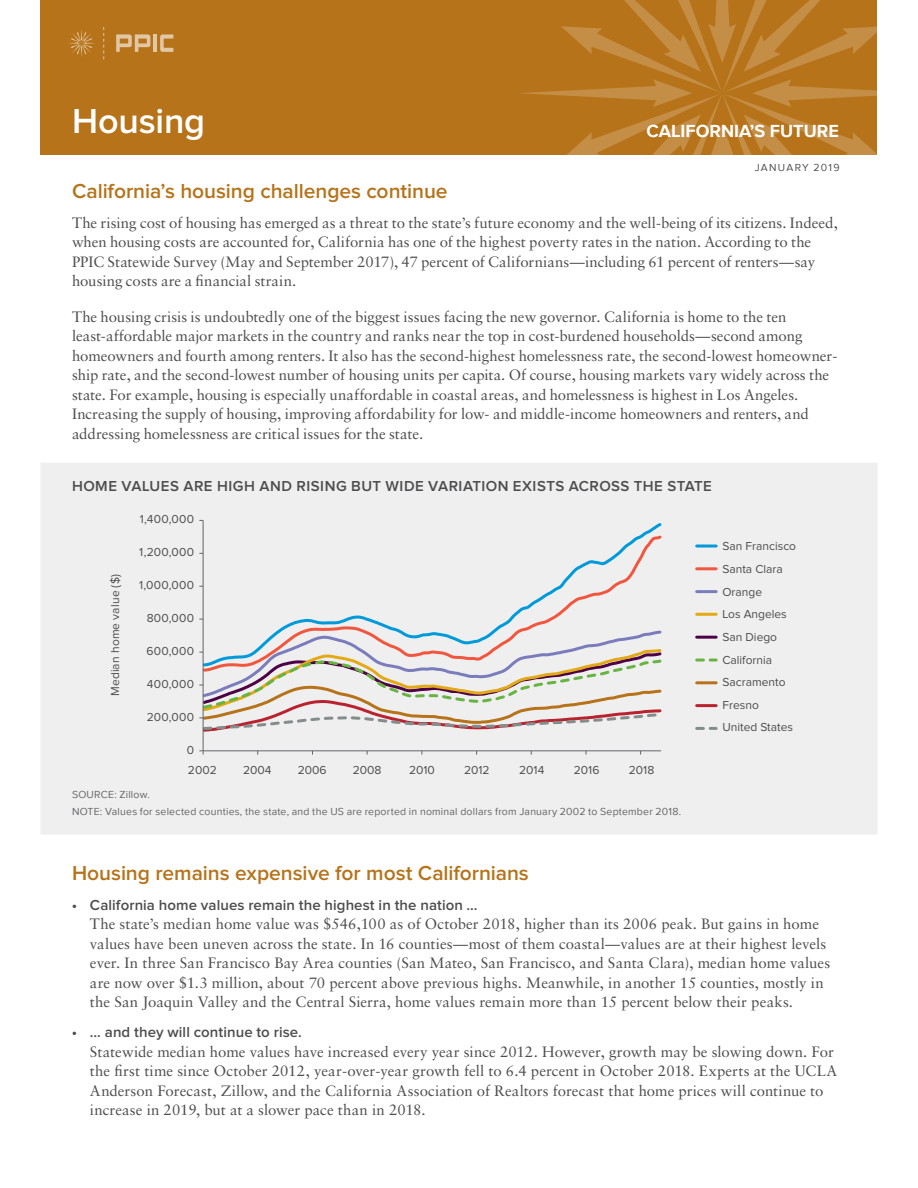
<style>
.page{position:relative;width:918px;height:1188px;background:#fff}
.page>*{position:absolute;margin:0;border:0;box-sizing:border-box;transform-origin:0 0}
.t1{font:600 36px "Proxima Nova";letter-spacing:-.005em;color:#fff}
.t2{font:600 21px "Proxima Nova";letter-spacing:-.005em;color:#b67319}
.t3{font:700 18px "Proxima Nova";color:#fff}
.t4{font:15px/19.5px "Sabon";color:#4d4d4f}
.t5{font:600 15px "Proxima Nova";letter-spacing:.005em;color:#4d4d4f}
.t6{font:600 15px "Proxima Nova";letter-spacing:.03em;color:#4d4d4f}
.t7{font:12px/22.6px "Proxima Nova";color:#4d4d4f}
.t8{font:10.5px/17.2px "Proxima Nova";letter-spacing:.02em;color:#636466}
.t9{font:10.5px "Proxima Nova";letter-spacing:.125em;color:#4d4d4f}
</style>
<div class="page">
<div style="left:40px;top:0;width:838px;height:155px;background:#b67319"></div>
<svg style="left:520px;top:0;width:358px;height:155px"></svg>
<svg style="left:103px;top:27px;width:1px;height:32px"></svg>
<svg style="left:68px;top:29px;width:27px;height:28px"></svg>
<svg style="left:116px;top:34px;width:34px;height:18px"></svg>
<hr style="left:153px;top:34px;width:4px;height:18px;background:#e1c7a3">
<svg style="left:160px;top:34px;width:13px;height:18px"></svg>
<div style="left:40px;top:463px;width:838px;height:372px;background:#efeff0"></div>
<svg style="left:201px;top:533px;width:461px;height:96px"></svg>
<hr style="left:697px;top:545px;width:19px;height:3px;background:#009ada">
<hr style="left:697px;top:567px;width:19px;height:3px;background:#f1563f">
<hr style="left:697px;top:590px;width:19px;height:3px;background:#7b7cbb">
<hr style="left:697px;top:636px;width:19px;height:3px;background:#4c0045">
<hr style="left:697px;top:613px;width:19px;height:3px;background:#e3aa17">
<svg style="left:697px;top:659px;width:19px;height:3px"></svg>
<hr style="left:697px;top:681px;width:19px;height:3px;background:#b67319">
<hr style="left:697px;top:704px;width:19px;height:3px;background:#b8232f">
<svg style="left:697px;top:727px;width:19px;height:3px"></svg>
<hr style="left:203px;top:520px;width:1px;height:231px;background:#636466">
<svg style="left:199px;top:629px;width:463px;height:105px"></svg>
<hr style="left:203px;top:750px;width:458px;height:1px;background:#636466">
<svg style="left:199px;top:750px;width:5px;height:5px"></svg>
<h1 class="t1" style="left:72px;top:105px;width:135px">Housing</h1>
<p class="t3" style="left:647px;top:117px;width:194px">CALIFORNIA’S FUTURE</p>
<p class="t9" style="left:755px;top:159px;width:86px">JANUARY 2019</p>
<h2 class="t2" style="left:72px;top:181px;width:377px">California’s housing challenges continue</h2>
<p class="t4" style="left:72px;top:212px;width:767px">The rising cost of housing has emerged as a threat to the state’s future economy and the well-being of its citizens. Indeed, when housing costs are accounted for, California has one of the highest poverty rates in the nation. According to the PPIC Statewide Survey (May and September 2017), 47 percent of Californians—including 61 percent of renters—say housing costs are a financial strain.</p>
<p class="t4" style="left:72px;top:307px;width:767px">The housing crisis is undoubtedly one of the biggest issues facing the new governor. California is home to the ten least-affordable major markets in the country and ranks near the top in cost-burdened households—second among homeowners and fourth among renters. It also has the second-highest homelessness rate, the second-lowest homeowner&shy;ship rate, and the second-lowest number of housing units per capita. Of course, housing markets vary widely across the state. For example, housing is especially unaffordable in coastal areas, and homelessness is highest in Los Angeles.<br>Increasing the supply of housing, improving affordability for low- and middle-income homeowners and renters, and addressing homelessness are critical issues for the state.</p>
<p class="t6" style="left:72px;top:479px;width:641px">HOME VALUES ARE HIGH AND RISING BUT WIDE VARIATION EXISTS ACROSS THE STATE</p>
<p class="t7" style="left:140px;top:509px;width:56px">1,400,000</p>
<p class="t7" style="left:104px;top:696px;width:124px;rotate:-90deg">Median home value ($)</p>
<p class="t7" style="left:139px;top:542px;width:56px">1,200,000</p>
<p class="t7" style="left:139px;top:574px;width:57px">1,000,000</p>
<p class="t7" style="left:147px;top:607px;width:49px">800,000</p>
<p class="t7" style="left:147px;top:640px;width:49px">600,000</p>
<p class="t7" style="left:147px;top:673px;width:49px">400,000</p>
<p class="t7" style="left:147px;top:706px;width:49px">200,000</p>
<p class="t7" style="left:187px;top:739px;width:9px">0</p>
<p class="t7" style="left:188px;top:759px;width:30px">2002</p>
<p class="t7" style="left:243px;top:759px;width:30px">2004</p>
<p class="t7" style="left:298px;top:759px;width:30px">2006</p>
<p class="t7" style="left:353px;top:759px;width:30px">2008</p>
<p class="t7" style="left:409px;top:759px;width:27px">2010</p>
<p class="t7" style="left:464px;top:759px;width:27px">2012</p>
<p class="t7" style="left:519px;top:759px;width:27px">2014</p>
<p class="t7" style="left:574px;top:759px;width:27px">2016</p>
<p class="t7" style="left:629px;top:759px;width:27px">2018</p>
<p class="t8" style="left:72px;top:785px;width:611px">SOURCE: Zillow.<br>NOTE: Values for selected counties, the state, and the US are reported in nominal dollars from January 2002 to September 2018.</p>
<p class="t7" style="left:722px;top:535px;width:75px">San Francisco<br>Santa Clara<br>Orange</p>
<p class="t7" style="left:722px;top:626px;width:56px">San Diego</p>
<p class="t7" style="left:722px;top:603px;width:66px">Los Angeles</p>
<p class="t7" style="left:722px;top:649px;width:72px">California<br>Sacramento<br>Fresno<br>United States</p>
<h2 class="t2" style="left:72px;top:863px;width:458px">Housing remains expensive for most Californians</h2>
<p class="t5" style="left:72px;top:898px;width:407px">• California home values remain the highest in the nation …</p>
<p class="t4" style="left:90px;top:914px;width:742px">The state’s median home value was $546,100 as of October 2018, higher than its 2006 peak. But gains in home values have been uneven across the state. In 16 counties—most of them coastal—values are at their highest levels ever. In three San Francisco Bay Area counties (San Mateo, San Francisco, and Santa Clara), median home values are now over $1.3 million, about 70 percent above previous highs. Meanwhile, in another 15 counties, mostly in the San Joaquin Valley and the Central Sierra, home values remain more than 15 percent below their peaks.</p>
<p class="t5" style="left:72px;top:1025px;width:231px">• … and they will continue to rise.</p>
<p class="t4" style="left:90px;top:1042px;width:749px">Statewide median home values have increased every year since 2012. However, growth may be slowing down. For the first time since October 2012, year-over-year growth fell to 6.4 percent in October 2018. Experts at the UCLA Anderson Forecast, Zillow, and the California Association of Realtors forecast that home prices will continue to increase in 2019, but at a slower pace than in 2018.</p>
</div>
